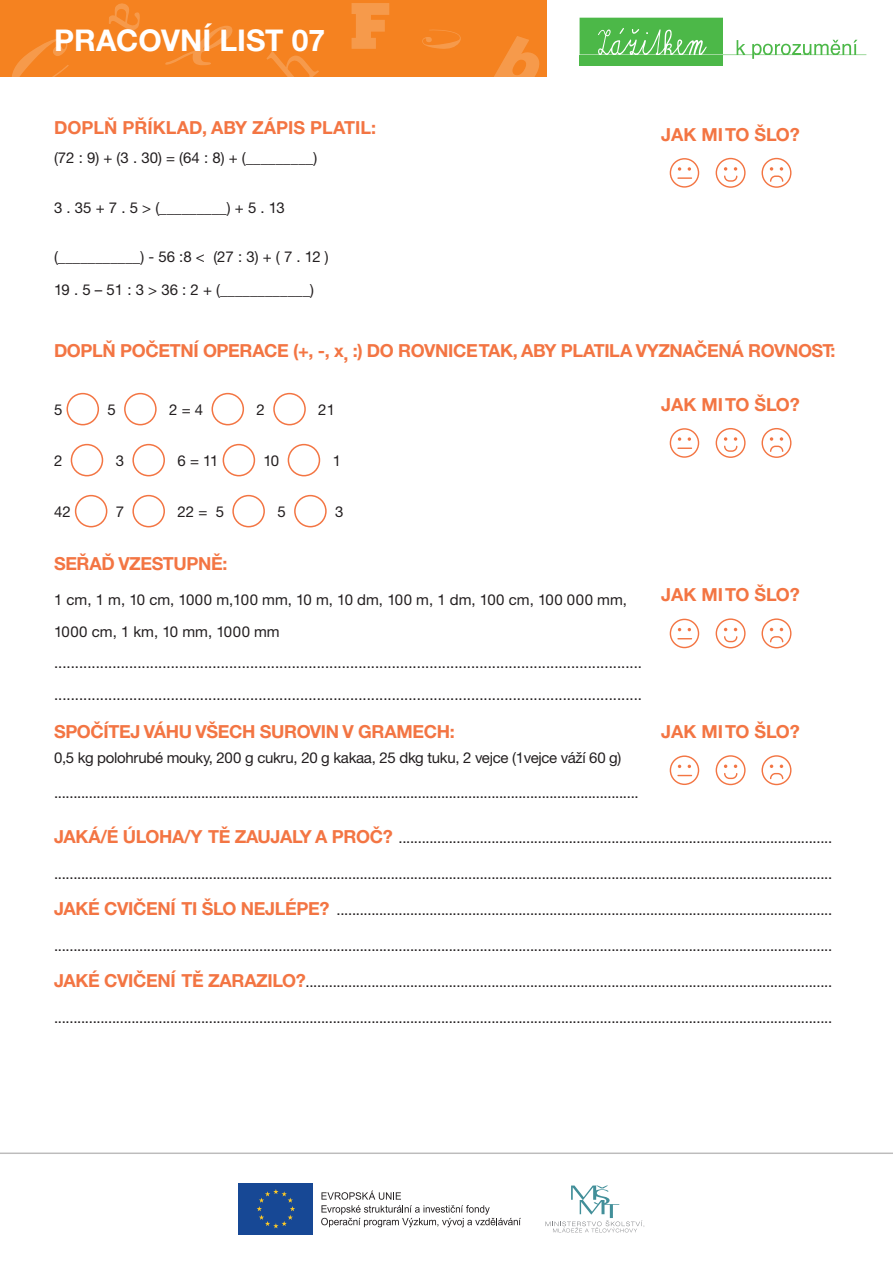
<style>
.page{position:relative;width:893px;height:1263px;background:#fff}
.page>*{position:absolute;margin:0;border:0;box-sizing:border-box;transform-origin:0 0}
.t1{font:700 30px "Helvetica Neue CE";color:#fff}
.t2{font:700 18px "Helvetica Neue CE";letter-spacing:-.02em;color:#f37543}
.t3{font:700 18px "Helvetica Neue CE";color:#f37543}
.t4{font:15px "Helvetica Neue CE";letter-spacing:-.02em;color:#231f20}
.t5{font:15px/31.5px "Helvetica Neue CE";color:#231f20}
.s1{font-weight:700;font-size:18px;color:#f37543}
</style>
<div class="page">
<div style="left:0;top:0;width:893px;height:77px;background:#f58220"></div>
<svg style="left:109px;top:3px;width:31px;height:28px"></svg>
<svg style="left:494px;top:36px;width:46px;height:41px"></svg>
<svg style="left:12px;top:38px;width:57px;height:39px"></svg>
<svg style="left:165px;top:26px;width:67px;height:39px"></svg>
<svg style="left:352px;top:3px;width:37px;height:46px"></svg>
<svg style="left:266px;top:51px;width:53px;height:26px"></svg>
<svg style="left:422px;top:29px;width:39px;height:20px"></svg>
<div style="left:547px;top:0;width:346px;height:88px;background:#fff"></div>
<svg style="left:580px;top:17px;width:287px;height:49px"></svg>
<hr style="left:0;top:1152px;width:893px;height:2px;background:#231f20">
<svg style="left:321px;top:1190px;width:200px;height:37px"></svg>
<div style="left:237px;top:1181px;width:78px;height:56px;background:linear-gradient(to right,#fff,#fff)"></div>
<div style="left:239px;top:1183px;width:74px;height:51px;background:#174895"></div>
<svg style="left:257px;top:1189px;width:38px;height:39px"></svg>
<svg style="left:545px;top:1185px;width:100px;height:47px"></svg>
<svg style="left:670px;top:158px;width:29px;height:30px"></svg>
<svg style="left:761px;top:158px;width:30px;height:30px"></svg>
<svg style="left:716px;top:158px;width:30px;height:30px"></svg>
<div style="left:67px;top:393px;width:32px;height:32px;border:2px solid #f37543;border-radius:50%"></div>
<div style="left:124px;top:393px;width:33px;height:32px;border:2px solid #f37543;border-radius:50%"></div>
<div style="left:211px;top:393px;width:33px;height:32px;border:2px solid #f37543;border-radius:50%"></div>
<div style="left:273px;top:393px;width:33px;height:32px;border:2px solid #f37543;border-radius:50%"></div>
<div style="left:71px;top:444px;width:32px;height:32px;border:2px solid #f37543;border-radius:50%"></div>
<div style="left:132px;top:444px;width:33px;height:32px;border:2px solid #f37543;border-radius:50%"></div>
<div style="left:223px;top:444px;width:32px;height:32px;border:2px solid #f37543;border-radius:50%"></div>
<div style="left:288px;top:444px;width:32px;height:32px;border:2px solid #f37543;border-radius:50%"></div>
<div style="left:75px;top:495px;width:32px;height:32px;border:2px solid #f37543;border-radius:50%"></div>
<div style="left:132px;top:495px;width:33px;height:32px;border:2px solid #f37543;border-radius:50%"></div>
<div style="left:232px;top:495px;width:33px;height:32px;border:2px solid #f37543;border-radius:50%"></div>
<div style="left:294px;top:495px;width:33px;height:32px;border:2px solid #f37543;border-radius:50%"></div>
<svg style="left:670px;top:428px;width:29px;height:30px"></svg>
<svg style="left:761px;top:428px;width:30px;height:30px"></svg>
<svg style="left:716px;top:428px;width:30px;height:30px"></svg>
<svg style="left:670px;top:619px;width:29px;height:29px"></svg>
<svg style="left:761px;top:618px;width:30px;height:30px"></svg>
<svg style="left:716px;top:618px;width:30px;height:30px"></svg>
<svg style="left:670px;top:755px;width:29px;height:30px"></svg>
<svg style="left:761px;top:755px;width:30px;height:30px"></svg>
<svg style="left:716px;top:755px;width:30px;height:30px"></svg>
<h1 class="t1" style="left:54px;top:22px;width:273px">PRACOVNÍ LIST 07</h1>
<p class="t3" style="left:54px;top:117px;width:324px">DOPLŇ PŘÍKLAD, ABY ZÁPIS PLATIL:</p>
<p class="t3" style="left:661px;top:123px;width:140px">JAK MI TO ŠLO?</p>
<p class="t4" style="left:54px;top:149px;width:265px">(72 : 9) + (3 . 30) = (64 : 8) + (_________)</p>
<p class="t4" style="left:54px;top:198px;width:232px">3 . 35 + 7 . 5 &gt; (_________) + 5 . 13</p>
<p class="t4" style="left:54px;top:248px;width:276px">(___________) - 56 :8 &lt; (27 : 3) + ( 7 . 12 )</p>
<p class="t4" style="left:54px;top:281px;width:262px">19 . 5 – 51 : 3 &gt; 36 : 2 + (____________)</p>
<p class="t2" style="left:54px;top:340px;width:783px">DOPLŇ POČETNÍ OPERACE (+, -, x, :) DO ROVNICE TAK, ABY PLATILA VYZNAČENÁ ROVNOST:</p>
<p class="t4" style="left:54px;top:401px;width:10px">5</p>
<p class="t4" style="left:107px;top:401px;width:10px">5</p>
<p class="t4" style="left:169px;top:401px;width:36px">2 = 4</p>
<p class="t4" style="left:257px;top:401px;width:10px">2</p>
<p class="t4" style="left:318px;top:401px;width:18px">21</p>
<p class="t4" style="left:54px;top:452px;width:10px">2</p>
<p class="t4" style="left:116px;top:452px;width:10px">3</p>
<p class="t4" style="left:177px;top:452px;width:42px">6 = 11</p>
<p class="t4" style="left:263px;top:452px;width:17px">10</p>
<p class="t4" style="left:333px;top:452px;width:10px">1</p>
<p class="t4" style="left:54px;top:503px;width:18px">42</p>
<p class="t4" style="left:116px;top:503px;width:10px">7</p>
<p class="t4" style="left:177px;top:503px;width:48px">22 = 5</p>
<p class="t4" style="left:277px;top:503px;width:10px">5</p>
<p class="t4" style="left:335px;top:503px;width:10px">3</p>
<p class="t2" style="left:54px;top:552px;width:175px">SEŘAĎ VZESTUPNĚ:</p>
<p class="t5" style="left:54px;top:584px;width:589px">1 cm, 1 m, 10 cm, 1000 m,100 mm, 10 m, 10 dm, 100 m, 1 dm, 100 cm, 100 000 mm, 1000 cm, 1 km, 10 mm, 1000 mm ............................................................................................................................................. .............................................................................................................................................</p>
<p class="t2" style="left:54px;top:720px;width:402px">SPOČÍTEJ VÁHU VŠECH SUROVIN V GRAMECH:</p>
<p class="t4" style="left:54px;top:749px;width:569px">0,5 kg polohrubé mouky, 200 g cukru, 20 g kakaa, 25 dkg tuku, 2 vejce (1vejce váží 60 g)</p>
<p class="t4" style="left:54px;top:783px;width:586px">.......................................................................................................................................................</p>
<p class="t3" style="left:661px;top:393px;width:140px">JAK MI TO ŠLO?</p>
<p class="t3" style="left:661px;top:583px;width:140px">JAK MI TO ŠLO?</p>
<p class="t3" style="left:661px;top:720px;width:140px">JAK MI TO ŠLO?</p>
<p class="t4" style="left:54px;top:829px;width:780px"><span class="s1">JAKÁ/É ÚLOHA/Y TĚ ZAUJALY A PROČ?</span> ................................................................................................................</p>
<p class="t4" style="left:54px;top:865px;width:780px">.........................................................................................................................................................................................................</p>
<p class="t4" style="left:54px;top:901px;width:780px"><span class="s1">JAKÉ CVIČENÍ TI ŠLO NEJLÉPE?</span> ................................................................................................................................</p>
<p class="t4" style="left:54px;top:937px;width:780px">.........................................................................................................................................................................................................</p>
<p class="t4" style="left:54px;top:973px;width:780px"><span class="s1">JAKÉ CVIČENÍ TĚ ZARAZILO?</span>........................................................................................................................................</p>
<p class="t4" style="left:54px;top:1009px;width:780px">.........................................................................................................................................................................................................</p>
</div>
